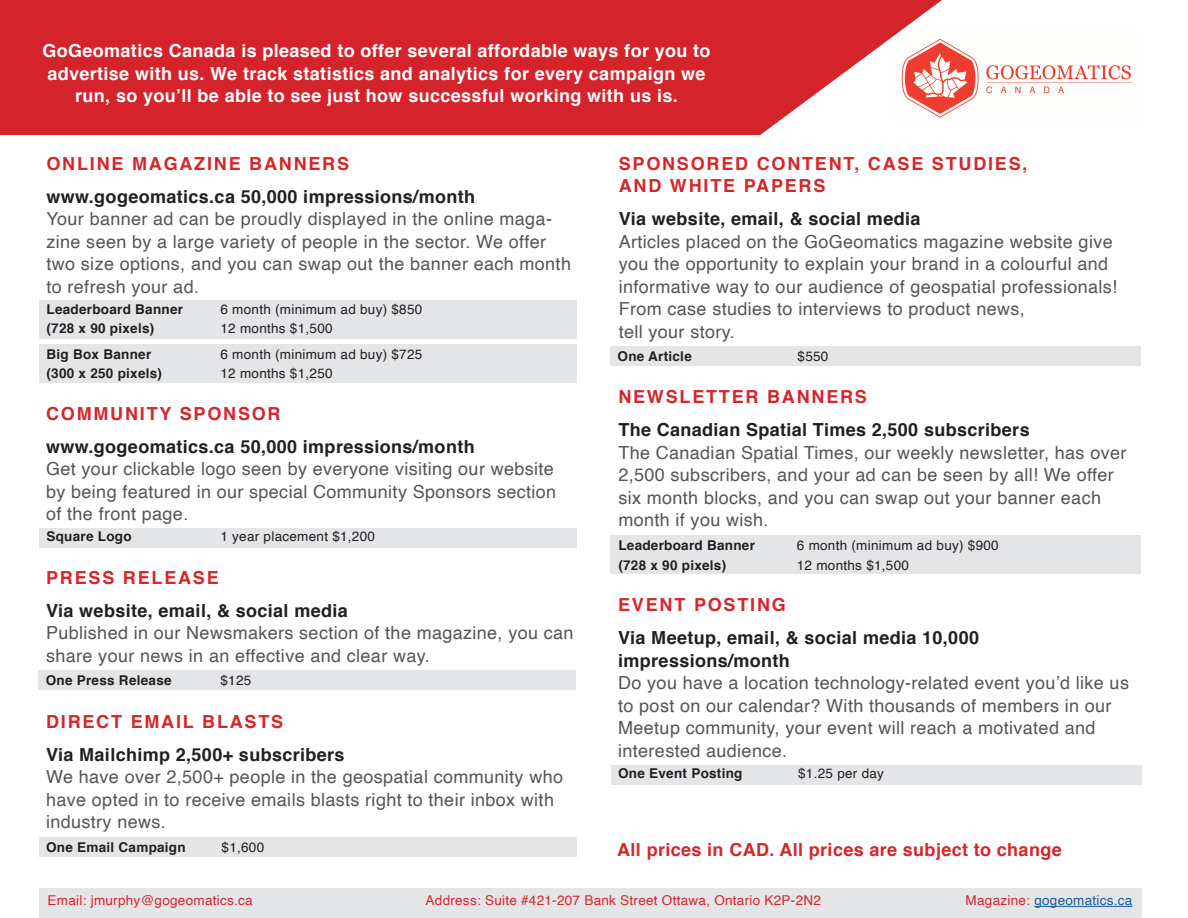
<style>
.page{position:relative;width:1188px;height:918px;background:#fff}
.page>*{position:absolute;margin:0;border:0;box-sizing:border-box;transform-origin:0 0}
.t1{font:18px/22.5px "Helvetica";letter-spacing:.02em;color:#545557}
.Paragraph_Style_1{font:700 18px/22.5px "Helvetica";letter-spacing:.02em;color:#231f20}
.Paragraph_Style_1-2{font:700 18px/22.5px "Helvetica";letter-spacing:.02em;color:#fff;text-align:center}
.Paragraph_Style_1-3{font:700 18px/22.5px "Helvetica";letter-spacing:.1em;color:#d5262b}
.Paragraph_Style_1-4{font:700 18px "Helvetica";letter-spacing:.02em;color:#d5262b}
.Paragraph_Style_1-5{font:13.5px/19.5px "Helvetica";letter-spacing:.02em;color:#231f20}
.Paragraph_Style_1-6{font:700 13.5px/19.5px "Helvetica";letter-spacing:.02em;color:#231f20}
.t2{font:13.5px "Helvetica";letter-spacing:.02em;color:#d5262b}
.t3{font:13.5px "Helvetica";letter-spacing:.02em;color:#175d9e}
.s1{color:#d5262b}
</style>
<div class="page">
<img style="left:942px;top:40px;width:190px;height:77px">
<svg style="left:0;top:0;width:942px;height:135px;fill:#d5232b"></svg>
<div style="left:39px;top:300px;width:538px;height:39px;background:#e4e5e7"></div>
<div style="left:39px;top:344px;width:537px;height:39px;background:#e4e5e7"></div>
<div style="left:39px;top:528px;width:537px;height:20px;background:#e4e5e7"></div>
<div style="left:38px;top:670px;width:538px;height:20px;background:#e4e5e7"></div>
<div style="left:39px;top:838px;width:538px;height:19px;background:#e4e5e7"></div>
<div style="left:611px;top:765px;width:530px;height:20px;background:#e4e5e7"></div>
<div style="left:610px;top:346px;width:531px;height:20px;background:#e4e5e7"></div>
<div style="left:611px;top:536px;width:530px;height:38px;background:#e4e5e7"></div>
<div style="left:39px;top:888px;width:1103px;height:30px;background:#e4e5e7"></div>
<hr style="left:1034px;top:906px;width:98px;height:1px;background:#175d9e">
<p class="Paragraph_Style_1-2" style="left:42px;top:40px;width:670px">GoGeomatics Canada is pleased to offer several affordable ways for you to advertise with us. We track statistics and analytics for every campaign we run, so you’ll be able to see just how successful working with us is.</p>
<p class="Paragraph_Style_1-3" style="left:46px;top:152px;width:304px">ONLINE MAGAZINE BANNERS</p>
<p class="Paragraph_Style_1" style="left:46px;top:185px;width:430px">www.gogeomatics.ca 50,000 impressions/month</p>
<p class="t1" style="left:46px;top:208px;width:526px">Your banner ad can be proudly displayed in the online maga&shy;zine seen by a large variety of people in the sector. We offer two size options, and you can swap out the banner each month to refresh your ad.</p>
<p class="Paragraph_Style_1-6" style="left:46px;top:299px;width:138px">Leaderboard Banner</p>
<p class="Paragraph_Style_1-6" style="left:46px;top:319px;width:109px">(728 x 90 pixels)</p>
<p class="Paragraph_Style_1-6" style="left:46px;top:345px;width:117px">Big Box Banner (300 x 250 pixels)</p>
<p class="Paragraph_Style_1-5" style="left:220px;top:299px;width:203px">6 month (minimum ad buy) $850<br>12 months $1,500</p>
<p class="Paragraph_Style_1-5" style="left:220px;top:345px;width:203px">6 month (minimum ad buy) $725<br>12 months $1,250</p>
<p class="Paragraph_Style_1-3" style="left:46px;top:402px;width:236px">COMMUNITY SPONSOR</p>
<p class="Paragraph_Style_1" style="left:46px;top:435px;width:430px">www.gogeomatics.ca 50,000 impressions/month</p>
<p class="t1" style="left:46px;top:458px;width:512px">Get your clickable logo seen by everyone visiting our website by being featured in our special Community Sponsors section of the front page.</p>
<p class="Paragraph_Style_1-6" style="left:46px;top:527px;width:87px">Square Logo</p>
<p class="Paragraph_Style_1-5" style="left:220px;top:527px;width:156px">1 year placement $1,200</p>
<p class="Paragraph_Style_1-3" style="left:46px;top:566px;width:174px">PRESS RELEASE</p>
<p class="Paragraph_Style_1" style="left:46px;top:599px;width:303px">Via website, email, &amp; social media</p>
<p class="t1" style="left:46px;top:622px;width:529px">Published in our Newsmakers section of the magazine, you can share your news in an effective and clear way.</p>
<p class="Paragraph_Style_1-6" style="left:46px;top:671px;width:127px">One Press Release</p>
<p class="Paragraph_Style_1-5" style="left:220px;top:671px;width:32px">$125</p>
<p class="Paragraph_Style_1-3" style="left:46px;top:710px;width:239px">DIRECT EMAIL BLASTS</p>
<p class="Paragraph_Style_1" style="left:46px;top:743px;width:300px">Via Mailchimp 2,500+ subscribers</p>
<p class="t1" style="left:46px;top:766px;width:518px">We have over 2,500+ people in the geospatial community who have opted in to receive emails blasts right to their inbox with industry news.</p>
<p class="Paragraph_Style_1-6" style="left:46px;top:838px;width:141px">One Email Campaign</p>
<p class="Paragraph_Style_1-5" style="left:222px;top:838px;width:44px">$1,600</p>
<p class="Paragraph_Style_1-3" style="left:619px;top:152px;width:410px">SPONSORED CONTENT, CASE STUDIES,<br>AND WHITE PAPERS</p>
<p class="Paragraph_Style_1" style="left:619px;top:208px;width:303px">Via website, email, &amp; social media</p>
<p class="t1" style="left:619px;top:230px;width:500px">Articles placed on the GoGeomatics magazine website give you the opportunity to explain your brand in a colourful and informative way to our audience of geospatial professionals!<br>From case studies to interviews to product news,<br>tell your story.</p>
<p class="Paragraph_Style_1-6" style="left:618px;top:347px;width:76px">One Article</p>
<p class="Paragraph_Style_1-5" style="left:798px;top:347px;width:32px">$550</p>
<p class="Paragraph_Style_1-3" style="left:618px;top:386px;width:250px">NEWSLETTER BANNERS</p>
<p class="Paragraph_Style_1" style="left:618px;top:419px;width:413px">The Canadian Spatial Times 2,500 subscribers</p>
<p class="t1" style="left:618px;top:442px;width:510px">The Canadian Spatial Times, our weekly newsletter, has over 2,500 subscribers, and your ad can be seen by all! We offer six month blocks, and you can swap out your banner each month if you wish.</p>
<p class="Paragraph_Style_1-6" style="left:618px;top:536px;width:138px">Leaderboard Banner (728 x 90 pixels)</p>
<p class="Paragraph_Style_1-5" style="left:797px;top:536px;width:203px">6 month (minimum ad buy) $900<br>12 months $1,500</p>
<p class="Paragraph_Style_1-3" style="left:618px;top:594px;width:169px">EVENT POSTING</p>
<p class="Paragraph_Style_1" style="left:618px;top:627px;width:362px">Via Meetup, email, &amp; social media 10,000 impressions/month</p>
<p class="t1" style="left:618px;top:672px;width:512px">Do you have a location technology-related event you’d like us to post on our calendar? With thousands of members in our Meetup community, your event will reach a motivated and interested audience.</p>
<p class="Paragraph_Style_1-6" style="left:618px;top:764px;width:126px">One Event Posting</p>
<p class="Paragraph_Style_1-5" style="left:798px;top:764px;width:87px">$1.25 per day</p>
<p class="Paragraph_Style_1-4" style="left:617px;top:835px;width:446px">All prices in CAD. All prices are subject to change</p>
<p class="t2" style="left:48px;top:890px;width:207px">Email: jmurphy@gogeomatics.ca</p>
<p class="t2" style="left:426px;top:890px;width:397px">Address: Suite #421-207 Bank Street Ottawa, Ontario K2P-2N2</p>
<p class="t3" style="left:966px;top:890px;width:168px"><span class="s1">Magazine:</span> gogeomatics.ca</p>
</div>
